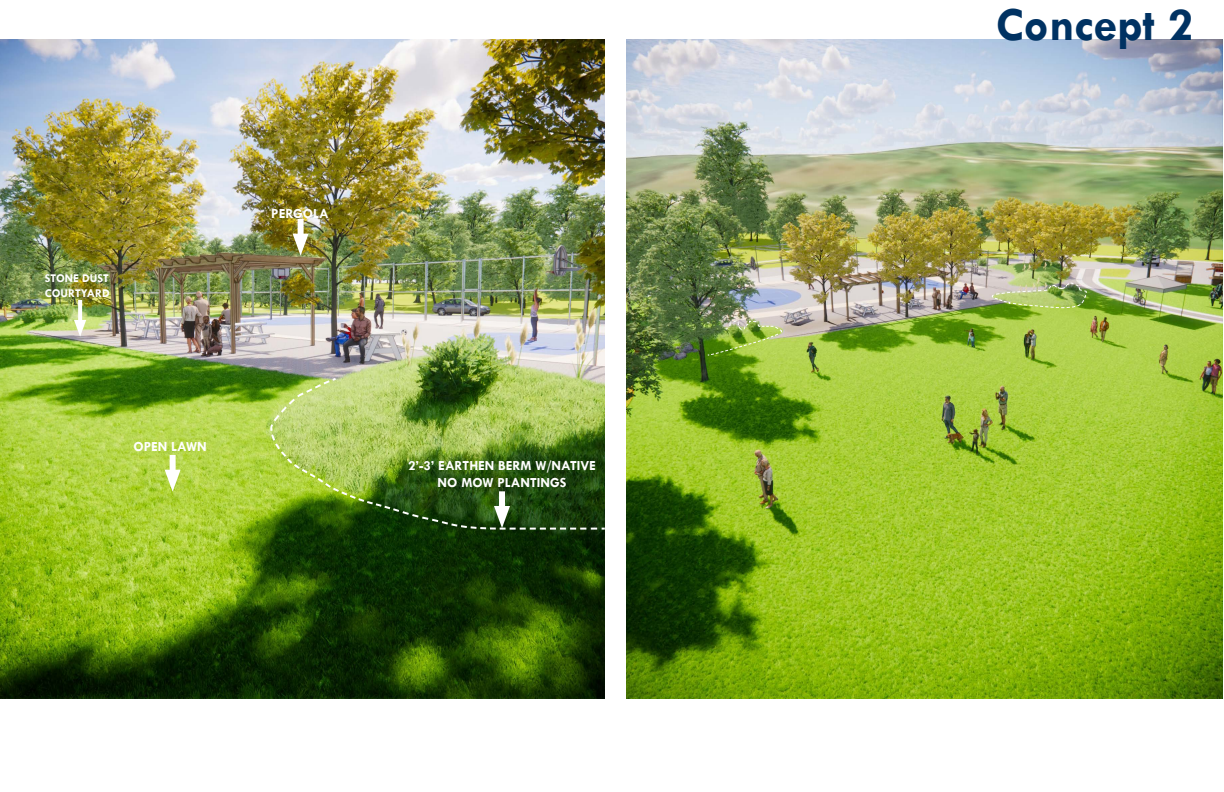
<style>
.page{position:relative;width:1224px;height:792px;background:#fff}
.page>*{position:absolute;margin:0;border:0;box-sizing:border-box;transform-origin:0 0}
.t1{font:700 48px "Tw Cen";color:#003262}
.t2{font:700 14px "Tw Cen";color:#fff}
.t3{font:700 12px/14.4px "Tw Cen";color:#fff}
</style>
<div class="page">
<img style="left:626px;top:39px;width:596px;height:660px">
<img style="left:0;top:39px;width:605px;height:660px">
<img style="left:269px;top:376px;width:336px;height:155px">
<img style="left:991px;top:282px;width:96px;height:27px">
<img style="left:707px;top:319px;width:75px;height:37px">
<div style="left:170px;top:455px;width:6px;height:24px;background:#fff"></div>
<svg style="left:165px;top:470px;width:16px;height:22px"></svg>
<div style="left:499px;top:491px;width:6px;height:24px;background:#fff"></div>
<svg style="left:449px;top:506px;width:129px;height:25px"></svg>
<div style="left:298px;top:219px;width:6px;height:24px;background:#fff"></div>
<svg style="left:293px;top:234px;width:16px;height:22px"></svg>
<svg style="left:78px;top:300px;width:4px;height:20px"></svg>
<svg style="left:74px;top:320px;width:12px;height:17px"></svg>
<p class="t3" style="left:45px;top:271px;width:67px">STONE DUST<br>COURTYARD</p>
<p class="t2" style="left:133px;top:438px;width:75px">OPEN LAWN</p>
<p class="t2" style="left:271px;top:205px;width:59px">PERGOLA</p>
<p class="t2" style="left:408px;top:457px;width:189px">2’-3’ EARTHEN BERM W/NATIVE</p>
<p class="t2" style="left:438px;top:474px;width:130px">NO MOW PLANTINGS</p>
<p class="t1" style="left:996px;top:-4px;width:199px">Concept 2</p>
</div>
